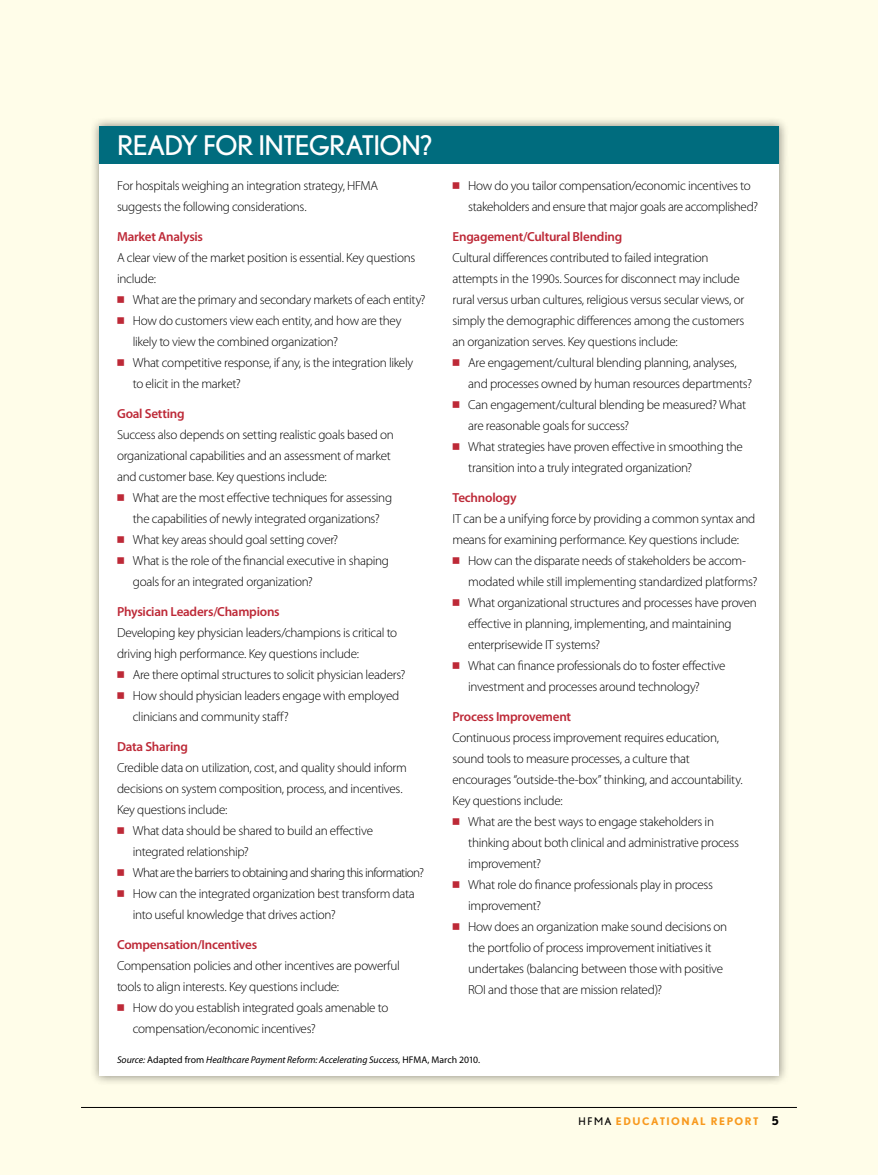
<style>
.page{position:relative;width:878px;height:1175px;background:#fff}
.page>*{position:absolute;margin:0;border:0;box-sizing:border-box;transform-origin:0 0}
.t1{font:27px "Nobel";color:#fff}
.t2{font:300 13.2px/21px "Myriad Pro";letter-spacing:-.025em;color:#000}
.t3{font:600 13.2px "Myriad Pro";letter-spacing:-.02em;color:#bd2937}
.t4{font:300 13.2px "Myriad Pro";letter-spacing:-.05em;color:#000}
.t5{font:700 12px "Nobel";color:#000}
.t6{font:700 10.5px "Nobel";color:#f8991d}
.t7{font:italic 9.75px "Myriad Pro";color:#000}
.s1{font-family:"Universal Std Newswith Comm Pi";font-weight:400;color:#bd2937}
.s2{font-style:normal}
.s3{font-weight:400;color:#000}
</style>
<div class="page">
<div style="left:0;top:0;width:878px;height:1174px;background:#fffde9"></div>
<hr style="left:81px;top:1107px;width:715px;height:1px;background:#000">
<div style="left:89px;top:116px;width:699px;height:969px;background:#000;opacity:.45"></div>
<div style="left:99px;top:126px;width:679px;height:950px;background:#fff"></div>
<div style="left:99px;top:126px;width:679px;height:38px;background:#006c7e"></div>
<h1 class="t1" style="left:117px;top:129px;width:33px">READY</h1>
<h1 class="t1" style="left:203px;top:129px;width:18px">FOR</h1>
<h1 class="t1" style="left:258px;top:129px;width:14px">INTE</h1>
<h1 class="t1" style="left:309px;top:129px;width:125px">GRATION?</h1>
<p class="t2" style="left:117px;top:175px;width:263px">For hospitals weighing an integration strategy, HFMA suggests the following considerations.</p>
<p class="t3" style="left:117px;top:228px;width:88px">Market Analysis</p>
<p class="t2" style="left:117px;top:247px;width:300px">A clear view of the market position is essential. Key questions</p>
<p class="t2" style="left:117px;top:268px;width:40px">include:</p>
<p class="t2" style="left:117px;top:289px;width:310px"><span class="s1">◾</span> What are the primary and secondary markets of each entity?</p>
<p class="t2" style="left:117px;top:310px;width:286px"><span class="s1">◾</span> How do customers view each entity, and how are they</p>
<p class="t2" style="left:133px;top:331px;width:207px">likely to view the combined organization?</p>
<p class="t2" style="left:117px;top:352px;width:298px"><span class="s1">◾</span> What competitive response, if any, is the integration likely</p>
<p class="t2" style="left:133px;top:373px;width:109px">to elicit in the market?</p>
<p class="t3" style="left:117px;top:405px;width:69px">Goal Setting</p>
<p class="t2" style="left:117px;top:424px;width:278px">Success also depends on setting realistic goals based on</p>
<p class="t2" style="left:117px;top:445px;width:275px">organizational capabilities and an assessment of market</p>
<p class="t2" style="left:117px;top:466px;width:211px">and customer base. Key questions include:</p>
<p class="t2" style="left:117px;top:487px;width:277px"><span class="s1">◾</span> What are the most effective techniques for assessing</p>
<p class="t2" style="left:133px;top:508px;width:248px">the capabilities of newly integrated organizations?</p>
<p class="t2" style="left:117px;top:529px;width:222px"><span class="s1">◾</span> What key areas should goal setting cover?</p>
<p class="t2" style="left:117px;top:550px;width:273px"><span class="s1">◾</span> What is the role of the financial executive in shaping</p>
<p class="t2" style="left:133px;top:571px;width:182px">goals for an integrated organization?</p>
<p class="t3" style="left:117px;top:603px;width:164px">Physician Leaders/Champions</p>
<p class="t2" style="left:117px;top:622px;width:282px">Developing key physician leaders/champions is critical to</p>
<p class="t2" style="left:117px;top:643px;width:243px">driving high performance. Key questions include:</p>
<p class="t2" style="left:117px;top:664px;width:290px"><span class="s1">◾</span> Are there optimal structures to solicit physician leaders?</p>
<p class="t2" style="left:117px;top:685px;width:284px"><span class="s1">◾</span> How should physician leaders engage with employed</p>
<p class="t2" style="left:133px;top:706px;width:157px">clinicians and community staff?</p>
<p class="t3" style="left:117px;top:738px;width:72px">Data Sharing</p>
<p class="t2" style="left:117px;top:757px;width:291px">Credible data on utilization, cost, and quality should inform</p>
<p class="t2" style="left:117px;top:778px;width:287px">decisions on system composition, process, and incentives.</p>
<p class="t2" style="left:117px;top:799px;width:112px">Key questions include:</p>
<p class="t2" style="left:117px;top:820px;width:257px"><span class="s1">◾</span> What data should be shared to build an effective</p>
<p class="t2" style="left:133px;top:841px;width:118px">integrated relationship?</p>
<p class="t4" style="left:117px;top:864px;width:308px"><span class="s1">◾</span> What are the barriers to obtaining and sharing this information?</p>
<p class="t2" style="left:117px;top:883px;width:299px"><span class="s1">◾</span> How can the integrated organization best transform data</p>
<p class="t2" style="left:133px;top:904px;width:204px">into useful knowledge that drives action?</p>
<p class="t3" style="left:117px;top:936px;width:142px">Compensation/Incentives</p>
<p class="t2" style="left:117px;top:955px;width:284px">Compensation policies and other incentives are powerful</p>
<p class="t2" style="left:117px;top:976px;width:224px">tools to align interests. Key questions include:</p>
<p class="t2" style="left:117px;top:997px;width:273px"><span class="s1">◾</span> How do you establish integrated goals amenable to</p>
<p class="t2" style="left:133px;top:1018px;width:184px">compensation/economic incentives?</p>
<p class="t2" style="left:468px;top:175px;width:291px;text-indent:-16px"><span class="s1">◾</span> How do you tailor compensation/economic incentives to stakeholders and ensure that major goals are accomplished?</p>
<p class="t3" style="left:452px;top:228px;width:171px">Engagement/Cultural Blending</p>
<p class="t2" style="left:452px;top:247px;width:257px">Cultural differences contributed to failed integration</p>
<p class="t2" style="left:452px;top:268px;width:289px">attempts in the 1990s. Sources for disconnect may include</p>
<p class="t2" style="left:452px;top:289px;width:293px">rural versus urban cultures, religious versus secular views, or</p>
<p class="t2" style="left:452px;top:310px;width:293px">simply the demographic differences among the customers</p>
<p class="t2" style="left:452px;top:331px;width:227px">an organization serves. Key questions include:</p>
<p class="t2" style="left:452px;top:352px;width:286px"><span class="s1">◾</span> Are engagement/cultural blending planning, analyses,</p>
<p class="t2" style="left:468px;top:373px;width:285px">and processes owned by human resources departments?</p>
<p class="t2" style="left:452px;top:394px;width:295px"><span class="s1">◾</span> Can engagement/cultural blending be measured? What</p>
<p class="t2" style="left:468px;top:415px;width:162px">are reasonable goals for success?</p>
<p class="t2" style="left:452px;top:436px;width:292px"><span class="s1">◾</span> What strategies have proven effective in smoothing the</p>
<p class="t2" style="left:468px;top:457px;width:225px">transition into a truly integrated organization?</p>
<p class="t3" style="left:452px;top:489px;width:66px">Technology</p>
<p class="t2" style="left:452px;top:508px;width:304px">IT can be a unifying force by providing a common syntax and</p>
<p class="t2" style="left:452px;top:529px;width:288px">means for examining performance. Key questions include:</p>
<p class="t2" style="left:452px;top:550px;width:295px"><span class="s1">◾</span> How can the disparate needs of stakeholders be accom-</p>
<p class="t2" style="left:468px;top:571px;width:290px">modated while still implementing standardized platforms?</p>
<p class="t2" style="left:452px;top:592px;width:306px"><span class="s1">◾</span> What organizational structures and processes have proven</p>
<p class="t2" style="left:468px;top:613px;width:265px">effective in planning, implementing, and maintaining</p>
<p class="t2" style="left:468px;top:634px;width:133px">enterprisewide IT systems?</p>
<p class="t2" style="left:452px;top:655px;width:274px"><span class="s1">◾</span> What can finance professionals do to foster effective</p>
<p class="t2" style="left:468px;top:676px;width:233px">investment and processes around technology?</p>
<p class="t3" style="left:452px;top:708px;width:120px">Process Improvement</p>
<p class="t2" style="left:452px;top:727px;width:291px">Continuous process improvement requires education, sound tools to measure processes, a culture that encourages “outside-the-box” thinking, and accountability.<br>Key questions include:<br><span class="s1">◾</span> What are the best ways to engage stakeholders in</p>
<p class="t2" style="left:468px;top:832px;width:272px">thinking about both clinical and administrative process</p>
<p class="t2" style="left:468px;top:853px;width:74px">improvement?</p>
<p class="t2" style="left:452px;top:874px;width:262px"><span class="s1">◾</span> What role do finance professionals play in process</p>
<p class="t2" style="left:468px;top:895px;width:74px">improvement?</p>
<p class="t2" style="left:452px;top:916px;width:276px"><span class="s1">◾</span> How does an organization make sound decisions on</p>
<p class="t2" style="left:468px;top:937px;width:245px">the portfolio of process improvement initiatives it</p>
<p class="t2" style="left:468px;top:958px;width:256px">undertakes (balancing between those with positive</p>
<p class="t2" style="left:468px;top:979px;width:195px">ROI and those that are mission related)?</p>
<p class="t7" style="left:117px;top:1053px;width:365px">Source: <span class="s2">Adapted from</span> Healthcare Payment Reform: Accelerating Success, <span class="s2">HFMA, March 2010.</span></p>
<p class="t6" style="left:578px;top:1115px;width:54px"><span class="s3">HFMA</span> EDUCATIONAL</p>
<p class="t6" style="left:710px;top:1115px;width:25px">REPORT</p>
<p class="t5" style="left:771px;top:1114px;width:9px">5</p>
</div>
